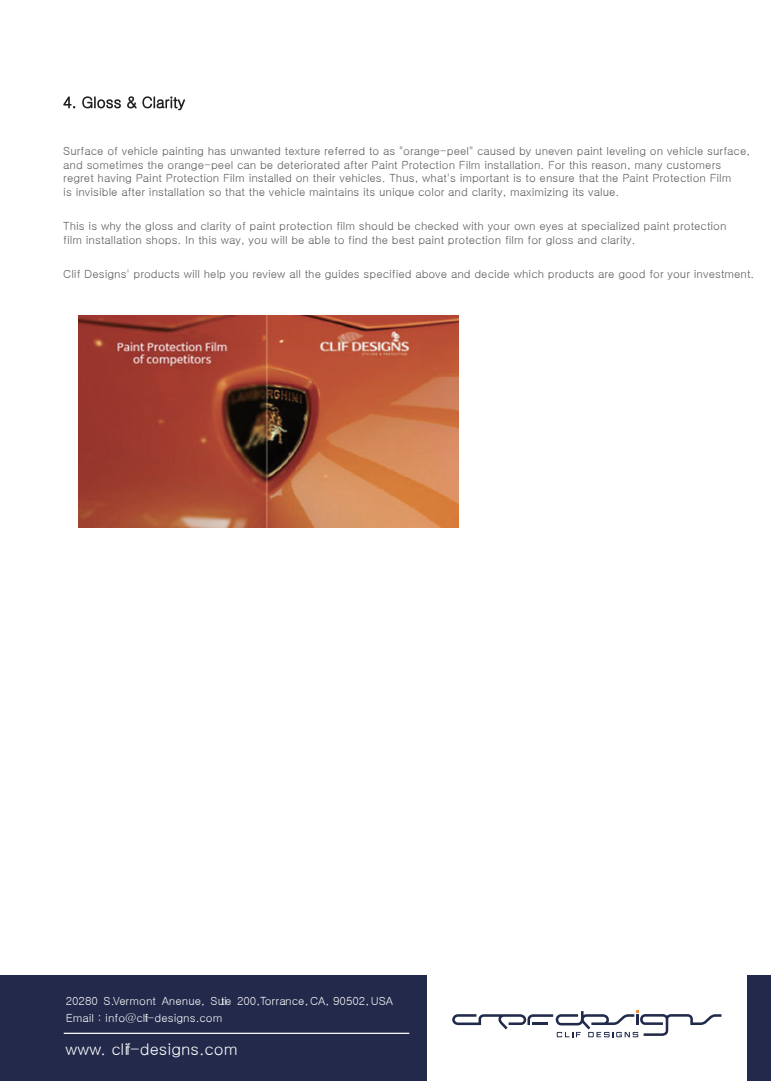
<style>
.page{position:relative;width:771px;height:1081px;background:#fff}
.page>*{position:absolute;margin:0;border:0;box-sizing:border-box;transform-origin:0 0}
.t1{font:16.25px "Malgun Gothic";color:#fff}
.t2{font:11.25px/13.5px "Gulim";color:#595c5d}
.t3{font:11.25px/17.2px "Malgun Gothic";color:#fff}
</style>
<div class="page">
<div style="left:0;top:975px;width:771px;height:106px;background:#22294a"></div>
<div style="left:427px;top:965px;width:319px;height:116px;background:#fff"></div>
<hr style="left:64px;top:1032px;width:345px;height:2px;background:#fff">
<svg style="left:452px;top:1010px;width:269px;height:27px"></svg>
<svg style="left:63px;top:96px;width:12px;height:12px"></svg>
<svg style="left:82px;top:96px;width:39px;height:12px"></svg>
<svg style="left:127px;top:96px;width:58px;height:14px"></svg>
<img style="left:78px;top:315px;width:380px;height:213px">
<p class="t2" style="left:63px;top:145px;width:688px">Surface of vehicle painting has unwanted texture referred to as "orange-peel" caused by uneven paint leveling on vehicle surface, and sometimes the orange-peel can be deteriorated after Paint Protection Film installation. For this reason, many customers regret having Paint Protection Film installed on their vehicles. Thus, what's important is to ensure that the Paint Protection Film<br>is invisible after installation so that the vehicle maintains its unique color and clarity, maximizing its value.</p>
<p class="t2" style="left:63px;top:220px;width:665px">This is why the gloss and clarity of paint protection film should be checked with your own eyes at specialized paint protection film installation shops. In this way, you will be able to find the best paint protection film for gloss and clarity.</p>
<p class="t2" style="left:63px;top:268px;width:692px">Clif Designs' products will help you review all the guides specified above and decide which products are good for your investment.</p>
<p class="t3" style="left:66px;top:992px;width:329px">20280 S. Vermont Anenue, Suite 200, Torrance, CA, 90502, USA<br>Email : info@clif-designs.com</p>
<h1 class="t1" style="left:65px;top:1040px;width:174px">www. clif-designs.com</h1>
</div>
